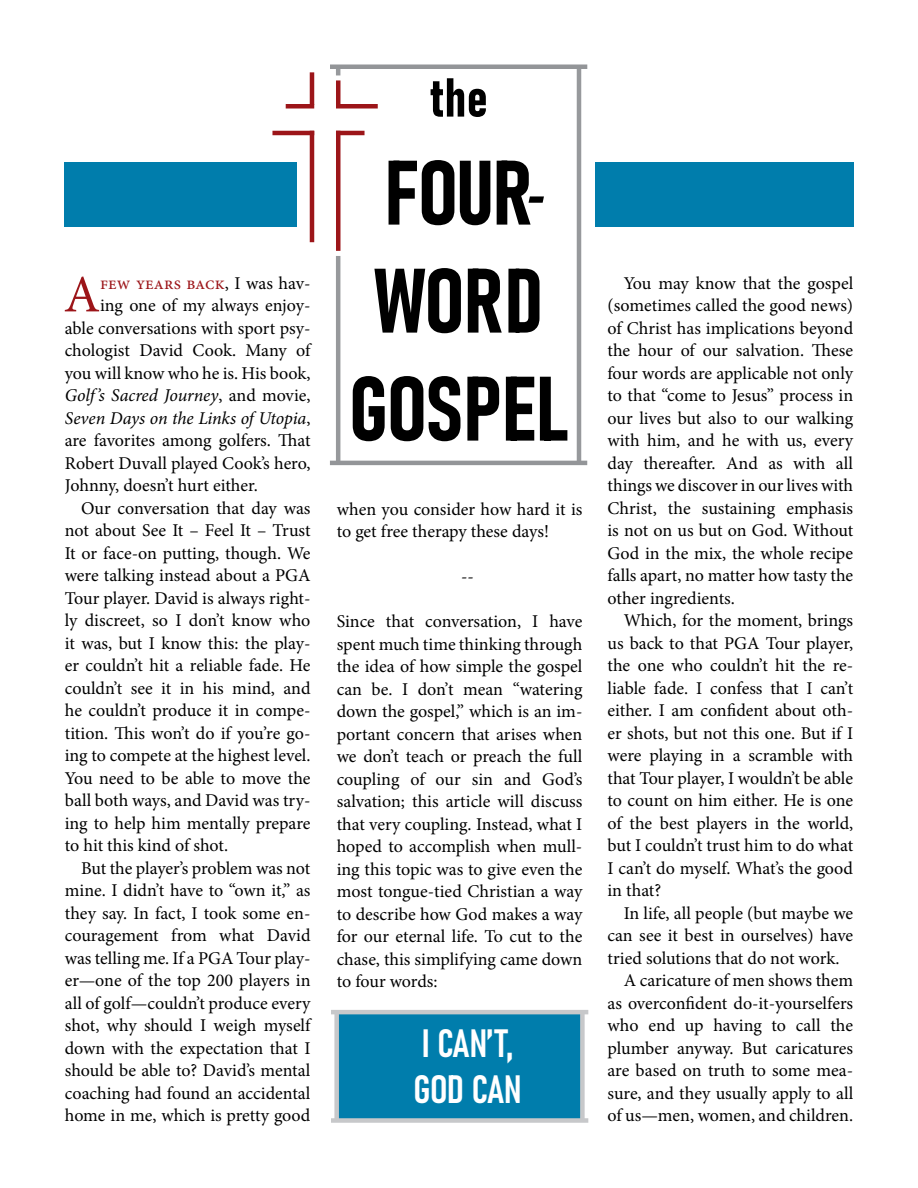
<style>
.page{position:relative;width:918px;height:1188px;background:#fff}
.page>*{position:absolute;margin:0;border:0;box-sizing:border-box;transform-origin:0 0}
.t1{font:90px/108px "Bahnschrift";letter-spacing:-.01em;color:#000;text-align:center}
.t2{font:54px "Bahnschrift";color:#000}
.t3{font:italic 54px "Bahnschrift";color:#000}
.t4{font:52.65px "Minion Pro";color:#9c1519}
.t5{font:39px/46.8px "Bahnschrift";letter-spacing:-.015em;color:#fff}
.t6{font:18px/22.5px "Minion Pro";letter-spacing:-.005em;color:#000;text-align:justify}
.t7{font:italic 18px "Minion Pro";letter-spacing:-.01em;color:#000}
.t8{font:18px "Minion Pro";color:#9c1519}
.s1{color:#000}
.s2{font-style:normal}
</style>
<div class="page">
<div style="left:337px;top:1012px;width:244px;height:108px;background:#007dac"></div>
<div style="left:331px;top:1118px;width:257px;height:5px;background:#c7c8ca"></div>
<hr style="left:331px;top:1010px;width:257px;height:4px;background:#c7c8ca">
<div style="left:334px;top:1012px;width:5px;height:108px;background:#c7c8ca"></div>
<div style="left:580px;top:1013px;width:5px;height:108px;background:#c7c8ca"></div>
<hr style="left:310px;top:72px;width:4px;height:33px;background:#9c1519">
<div style="left:286px;top:104px;width:28px;height:5px;background:#9c1519"></div>
<div style="left:336px;top:104px;width:42px;height:5px;background:#9c1519"></div>
<hr style="left:336px;top:80px;width:4px;height:25px;background:#9c1519">
<hr style="left:272px;top:131px;width:42px;height:4px;background:#9c1519">
<hr style="left:310px;top:131px;width:4px;height:111px;background:#9c1519">
<hr style="left:336px;top:131px;width:29px;height:4px;background:#9c1519">
<hr style="left:336px;top:131px;width:4px;height:120px;background:#9c1519">
<hr style="left:336px;top:256px;width:4px;height:208px;background:#97999c">
<hr style="left:577px;top:67px;width:4px;height:397px;background:#97999c">
<svg style="left:336px;top:69px;width:4px;height:6px"></svg>
<hr style="left:330px;top:461px;width:257px;height:4px;background:#939598">
<div style="left:330px;top:64px;width:257px;height:5px;background:#939598"></div>
<div style="left:65px;top:162px;width:232px;height:64px;background:#007dac"></div>
<div style="left:595px;top:162px;width:258px;height:64px;background:#007dac"></div>
<h3 class="t4" style="left:64px;top:259px;width:38px">A</h3>
<p class="t8" style="left:100px;top:271px;width:212px">few years back<span class="s1">, I was hav-</span></p>
<p class="t6" style="left:100px;top:294px;width:212px">ing one of my always enjoy-</p>
<p class="t6" style="left:65px;top:317px;width:247px">able conversations with sport psy-</p>
<p class="t6" style="left:65px;top:339px;width:249px">chologist David Cook. Many of</p>
<p class="t6" style="left:65px;top:362px;width:247px">you will know who he is. His book,</p>
<p class="t7" style="left:65px;top:383px;width:247px">Golf’s Sacred Journey<span class="s2">, and movie,</span></p>
<p class="t7" style="left:65px;top:406px;width:247px">Seven Days on the Links of Utopia<span class="s2">,</span></p>
<p class="t6" style="left:65px;top:429px;width:247px">are favorites among golfers. That</p>
<p class="t6" style="left:65px;top:452px;width:247px">Robert Duvall played Cook’s hero,</p>
<p class="t6" style="left:65px;top:474px;width:195px">Johnny, doesn’t hurt either.</p>
<p class="t6" style="left:81px;top:497px;width:231px">Our conversation that day was</p>
<p class="t6" style="left:65px;top:519px;width:247px">not about See It – Feel It – Trust</p>
<p class="t6" style="left:65px;top:542px;width:247px">It or face-on putting, though. We</p>
<p class="t6" style="left:65px;top:564px;width:247px">were talking instead about a PGA</p>
<p class="t6" style="left:65px;top:587px;width:247px">Tour player. David is always right-</p>
<p class="t6" style="left:65px;top:609px;width:247px">ly discreet, so I don’t know who</p>
<p class="t6" style="left:65px;top:632px;width:247px">it was, but I know this: the play-</p>
<p class="t6" style="left:65px;top:654px;width:247px">er couldn’t hit a reliable fade. He</p>
<p class="t6" style="left:65px;top:677px;width:247px">couldn’t see it in his mind, and</p>
<p class="t6" style="left:65px;top:699px;width:247px">he couldn’t produce it in compe-</p>
<p class="t6" style="left:65px;top:722px;width:247px">tition. This won’t do if you’re go-</p>
<p class="t6" style="left:65px;top:744px;width:247px">ing to compete at the highest level.</p>
<p class="t6" style="left:65px;top:767px;width:247px">You need to be able to move the</p>
<p class="t6" style="left:65px;top:789px;width:247px">ball both ways, and David was try-</p>
<p class="t6" style="left:65px;top:812px;width:247px">ing to help him mentally prepare</p>
<p class="t6" style="left:65px;top:834px;width:165px">to hit this kind of shot.</p>
<p class="t6" style="left:81px;top:857px;width:231px">But the player’s problem was not</p>
<p class="t6" style="left:65px;top:879px;width:247px">mine. I didn’t have to “own it,” as</p>
<p class="t6" style="left:65px;top:902px;width:247px">they say. In fact, I took some en-</p>
<p class="t6" style="left:65px;top:924px;width:247px">couragement from what David</p>
<p class="t6" style="left:65px;top:947px;width:247px">was telling me. If a PGA Tour play-</p>
<p class="t6" style="left:65px;top:969px;width:247px">er—one of the top 200 players in</p>
<p class="t6" style="left:65px;top:992px;width:248px">all of golf—couldn’t produce every</p>
<p class="t6" style="left:65px;top:1014px;width:249px">shot, why should I weigh myself</p>
<p class="t6" style="left:65px;top:1037px;width:247px">down with the expectation that I</p>
<p class="t6" style="left:65px;top:1059px;width:247px">should be able to? David’s mental</p>
<p class="t6" style="left:65px;top:1082px;width:247px">coaching had found an accidental</p>
<p class="t6" style="left:65px;top:1104px;width:247px">home in me, which is pretty good</p>
<h2 class="t2" style="left:430px;top:64px;width:59px">the</h2>
<h1 class="t1" style="left:349px;top:139px;width:222px">FOUR<br>WORD<br>GOSPEL</h1>
<h2 class="t3" style="left:524px;top:160px;width:35px">-</h2>
<p class="t6" style="left:337px;top:498px;width:247px">when you consider how hard it is to get free therapy these days!</p>
<p class="t6" style="left:461px;top:565px;width:14px">--</p>
<p class="t6" style="left:337px;top:610px;width:248px">Since that conversation, I have spent much time thinking through the idea of how simple the gospel can be. I don’t mean “watering down the gospel,” which is an im&shy;portant concern that arises when we don’t teach or preach the full coupling of our sin and God’s salvation; this article will discuss that very coupling. Instead, what I hoped to accomplish when mull&shy;ing this topic was to give even the most tongue-tied Christian a way to describe how God makes a way for our eternal life. To cut to the chase, this simplifying came down to four words:</p>
<h3 class="t5" style="left:414px;top:1019px;width:110px">I CAN’T,<br>GOD CAN</h3>
<p class="t6" style="left:608px;top:272px;width:248px;text-indent:16px">You may know that the gospel (sometimes called the good news) of Christ has implications beyond the hour of our salvation. These four words are applicable not only to that “come to Jesus” process in our lives but also to our walking with him, and he with us, every day thereafter. And as with all things we discover in our lives with Christ, the sustaining emphasis is not on us but on God. Without God in the mix, the whole recipe falls apart, no matter how tasty the other ingredients.</p>
<p class="t6" style="left:608px;top:609px;width:247px;text-indent:16px">Which, for the moment, brings us back to that PGA Tour player, the one who couldn’t hit the re&shy;liable fade. I confess that I can’t either. I am confident about oth&shy;er shots, but not this one. But if I were playing in a scramble with that Tour player, I wouldn’t be able to count on him either. He is one of the best players in the world, but I couldn’t trust him to do what I can’t do myself. What’s the good in that?</p>
<p class="t6" style="left:624px;top:902px;width:231px">In life, all people (but maybe we</p>
<p class="t6" style="left:608px;top:924px;width:247px">can see it best in ourselves) have</p>
<p class="t6" style="left:608px;top:947px;width:233px">tried solutions that do not work.</p>
<p class="t6" style="left:624px;top:969px;width:231px">A caricature of men shows them</p>
<p class="t6" style="left:608px;top:992px;width:247px">as overconfident do-it-yourselfers</p>
<p class="t6" style="left:608px;top:1014px;width:247px">who end up having to call the</p>
<p class="t6" style="left:608px;top:1037px;width:247px">plumber anyway. But caricatures</p>
<p class="t6" style="left:608px;top:1059px;width:247px">are based on truth to some mea-</p>
<p class="t6" style="left:608px;top:1082px;width:247px">sure, and they usually apply to all</p>
<p class="t6" style="left:608px;top:1104px;width:247px">of us—men, women, and children.</p>
</div>
